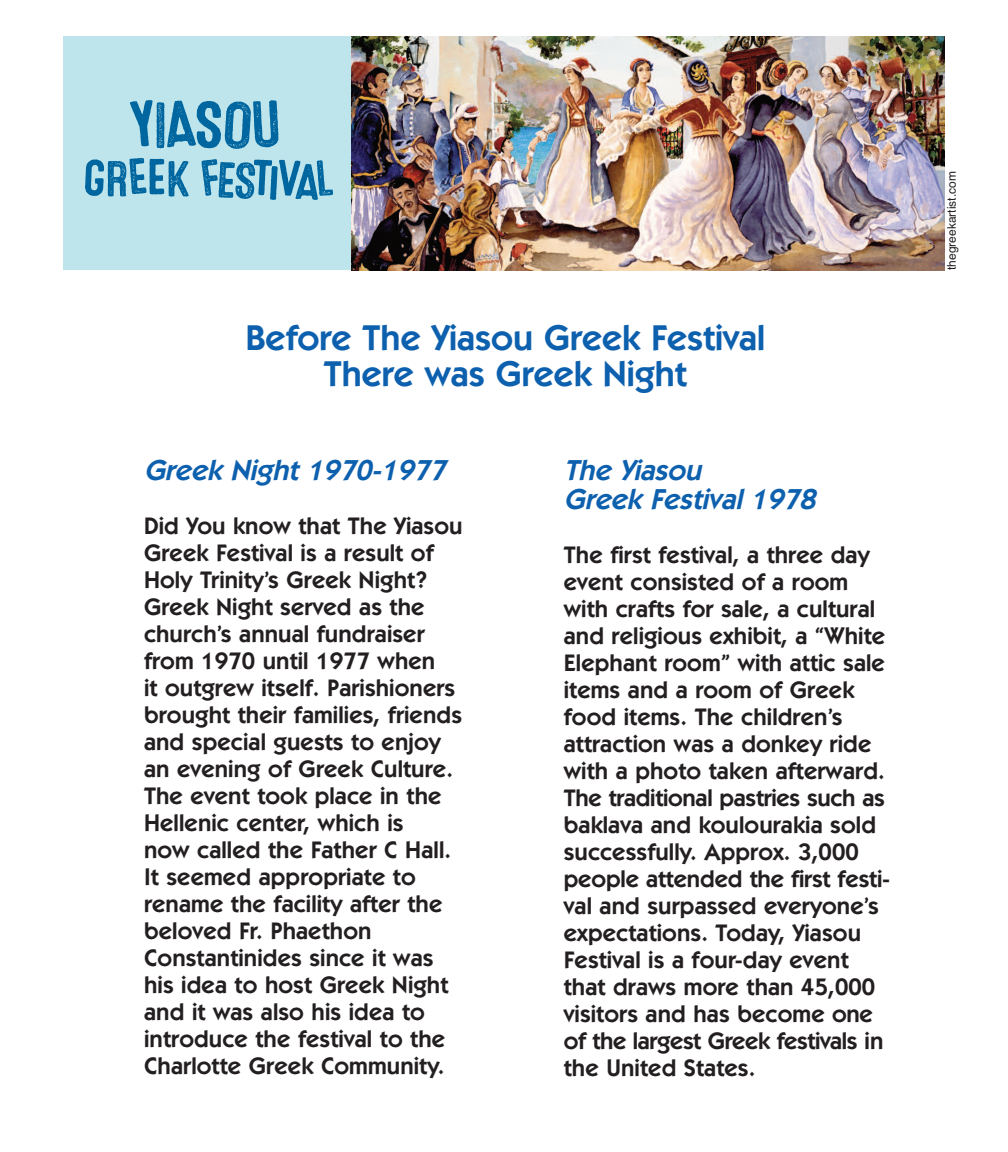
<style>
.page{position:relative;width:1008px;height:1152px;background:#fff}
.page>*{position:absolute;margin:0;border:0;box-sizing:border-box;transform-origin:0 0}
.t1{font:600 36px/36px "Itc Kabel";color:#0d60ae;text-align:center}
.t2{font:italic 600 29px/29px "Itc Kabel";color:#0d60ae}
.t3{font:600 24px/27px "Itc Kabel";letter-spacing:.005em;color:#231f20}
.t4{font:12px "Helvetica";color:#231f20}
</style>
<div class="page">
<div style="left:63px;top:36px;width:288px;height:234px;background:#bee5ec"></div>
<img style="left:351px;top:36px;width:594px;height:234px">
<svg style="left:130px;top:100px;width:148px;height:49px"></svg>
<svg style="left:85px;top:158px;width:104px;height:39px"></svg>
<svg style="left:202px;top:159px;width:131px;height:41px"></svg>
<h1 class="t1" style="left:246px;top:323px;width:521px">Before The Yiasou Greek Festival<br>There was Greek Night</h1>
<p class="t2" style="left:144px;top:459px;width:308px">Greek Night 1970-1977</p>
<p class="t3" style="left:144px;top:515px;width:320px">Did You know that The Yiasou<br>Greek Festival is a result of<br>Holy Trinity’s Greek Night?<br>Greek Night served as the church’s annual fundraiser from 1970 until 1977 when<br>it outgrew itself. Parishioners brought their families, friends and special guests to enjoy an evening of Greek Culture.<br>The event took place in the<br>Hellenic center, which is<br>now called the Father C Hall.<br>It seemed appropriate to rename the facility after the beloved Fr. Phaethon<br>Constantinides since it was his idea to host Greek Night and it was also his idea to introduce the festival to the<br>Charlotte Greek Community.</p>
<p class="t2" style="left:564px;top:458px;width:258px">The Yiasou<br>Greek Festival 1978</p>
<p class="t3" style="left:564px;top:543px;width:328px">The first festival, a three day event consisted of a room with crafts for sale, a cultural and religious exhibit, a “White<br>Elephant room” with attic sale items and a room of Greek food items. The children’s attraction was a donkey ride with a photo taken afterward.<br>The traditional pastries such as baklava and koulourakia sold successfully. Approx. 3,000 people attended the first festi&shy;val and surpassed everyone’s expectations. Today, Yiasou<br>Festival is a four-day event that draws more than 45,000 visitors and has become one of the largest Greek festivals in the United States.</p>
<p class="t4" style="left:945px;top:270px;width:100px;rotate:-90deg">thegreekartist.com</p>
</div>
